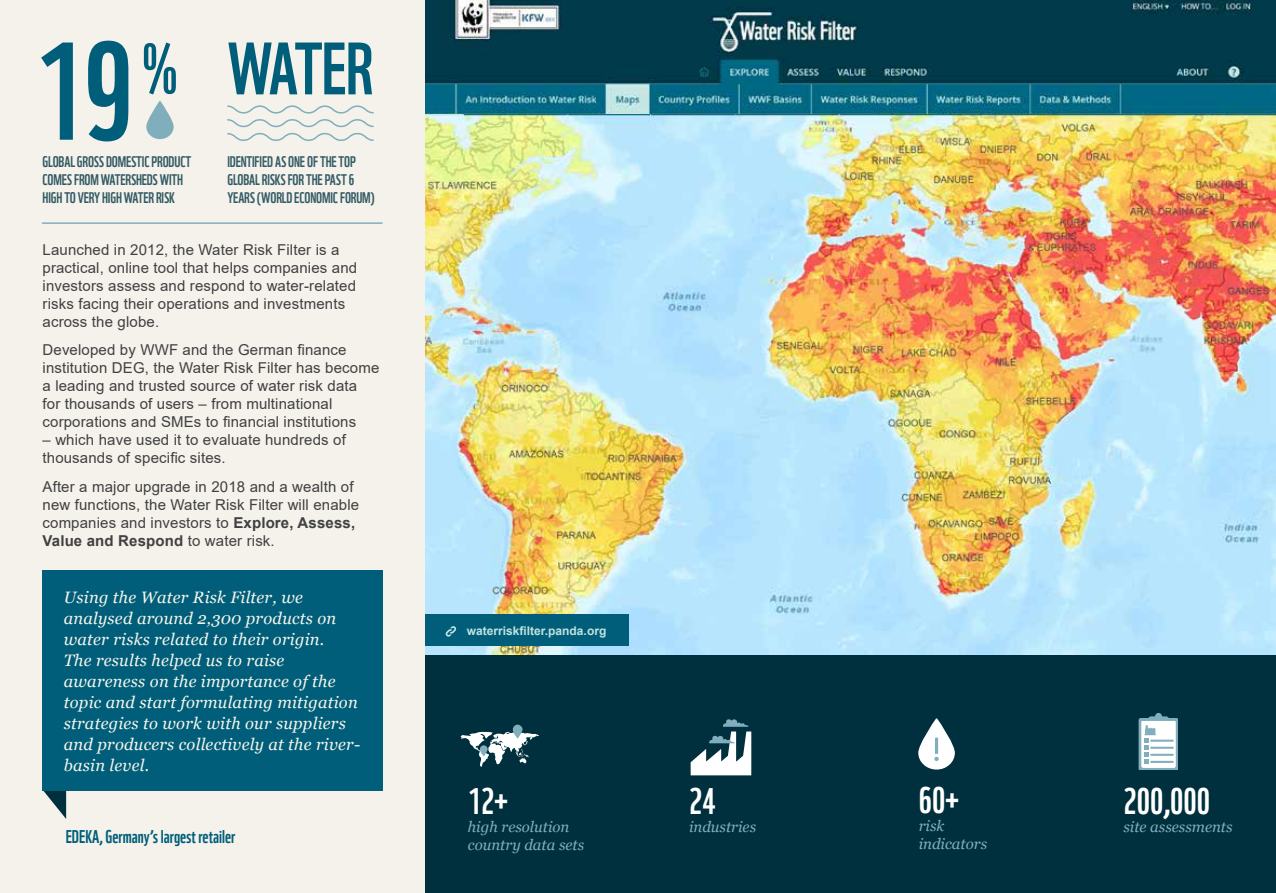
<style>
.page{position:relative;width:1276px;height:893px;background:#fff}
.page>*{position:absolute;margin:0;border:0;box-sizing:border-box;transform-origin:0 0}
.t1{font:135px "WWF";color:#005e7a}
.t2{font:72px "WWF";letter-spacing:-.03em;color:#005e7a}
.t3{font:36px "WWF";color:#fff}
.t4{font:18px "WWF";color:#005e7a}
.t5{font:italic 16.5px/21px "Georgia";letter-spacing:.015em;color:#f6f5eb}
.t6{font:15px/18px "Arial";letter-spacing:.01em;color:#414042}
.t7{font:15px/18px "WWF";letter-spacing:-.01em;color:#335a65}
.t8{font:italic 15px/18px "Georgia";color:#80aebc}
.t9{font:700 12px "Arial";color:#bfe3df}
.s1{font-weight:700}
</style>
<div class="page">
<div style="left:0;top:0;width:425px;height:893px;background:#f4f2ea"></div>
<img style="left:425px;top:0;width:851px;height:115px">
<img style="left:425px;top:115px;width:851px;height:541px">
<div style="left:425px;top:656px;width:851px;height:237px;background:#00303e"></div>
<svg style="left:146px;top:101px;width:28px;height:38px"></svg>
<svg style="left:144px;top:43px;width:32px;height:52px;background:#8bb2ba"></svg>
<svg style="left:43px;top:790px;width:23px;height:29px"></svg>
<hr style="left:43px;top:222px;width:339px;height:2px;background:#80aebc">
<svg style="left:1138px;top:713px;width:40px;height:57px;background:#bacfd6"></svg>
<svg style="left:460px;top:731px;width:79px;height:36px"></svg>
<svg style="left:513px;top:725px;width:9px;height:14px"></svg>
<div style="left:480px;top:745px;width:7px;height:11px;background:#80aebc;border-radius:4px"></div>
<svg style="left:918px;top:718px;width:37px;height:52px"></svg>
<hr style="left:935px;top:738px;width:3px;height:16px;background:#80aebc">
<svg style="left:226px;top:105px;width:149px;height:37px;background:#e4e8e3"></svg>
<div style="left:43px;top:570px;width:340px;height:220px;background:#005e7a"></div>
<svg style="left:690px;top:719px;width:61px;height:56px"></svg>
<div style="left:425px;top:614px;width:203px;height:31px;background:#005e7a"></div>
<svg style="left:445px;top:626px;width:11px;height:11px"></svg>
<h1 class="t1" style="left:35px;top:-14px;width:100px">19</h1>
<h2 class="t2" style="left:227px;top:12px;width:147px">WATER</h2>
<p class="t7" style="left:43px;top:151px;width:150px">GLOBAL GROSS DOMESTIC PRODUCT<br>COMES FROM WATERSHEDS WITH<br>HIGH TO VERY HIGH WATER RISK</p>
<p class="t7" style="left:227px;top:151px;width:149px">IDENTIFIED AS ONE OF THE TOP<br>GLOBAL RISKS FOR THE PAST 6<br>YEARS (WORLD ECONOMIC FORUM)</p>
<p class="t6" style="left:43px;top:240px;width:316px">Launched in 2012, the Water Risk Filter is a practical, online tool that helps companies and investors assess and respond to water-related risks facing their operations and investments across the globe.</p>
<p class="t6" style="left:43px;top:341px;width:338px">Developed by WWF and the German finance institution DEG, the Water Risk Filter has become a leading and trusted source of water risk data<br>for thousands of users – from multinational corporations and SMEs to financial institutions</p>
<p class="t6" style="left:43px;top:431px;width:305px">– which have used it to evaluate hundreds of thousands of specific sites.</p>
<p class="t6" style="left:43px;top:478px;width:318px">After a major upgrade in 2018 and a wealth of new functions, the Water Risk Filter will enable companies and investors to <span class="s1">Explore, Assess, Value and Respond</span> to water risk.</p>
<p class="t5" style="left:64px;top:587px;width:298px">Using the Water Risk Filter, we analysed around 2,300 products on water risks related to their origin.<br>The results helped us to raise awareness on the importance of the topic and start formulating mitigation strategies to work with our suppliers and producers collectively at the river&shy;basin level.</p>
<p class="t4" style="left:66px;top:823px;width:171px">EDEKA, Germany’s largest retailer</p>
<p class="t9" style="left:467px;top:622px;width:141px">waterriskfilter.panda.org</p>
<h3 class="t3" style="left:468px;top:773px;width:41px">12+</h3>
<p class="t8" style="left:468px;top:818px;width:118px">high resolution country data sets</p>
<h3 class="t3" style="left:689px;top:773px;width:28px">24</h3>
<p class="t8" style="left:689px;top:818px;width:69px">industries</p>
<h3 class="t3" style="left:918px;top:771px;width:41px">60+</h3>
<p class="t8" style="left:918px;top:816px;width:70px">risk indicators</p>
<h3 class="t3" style="left:1123px;top:773px;width:88px">200,000</h3>
<p class="t8" style="left:1123px;top:818px;width:111px">site assessments</p>
</div>
